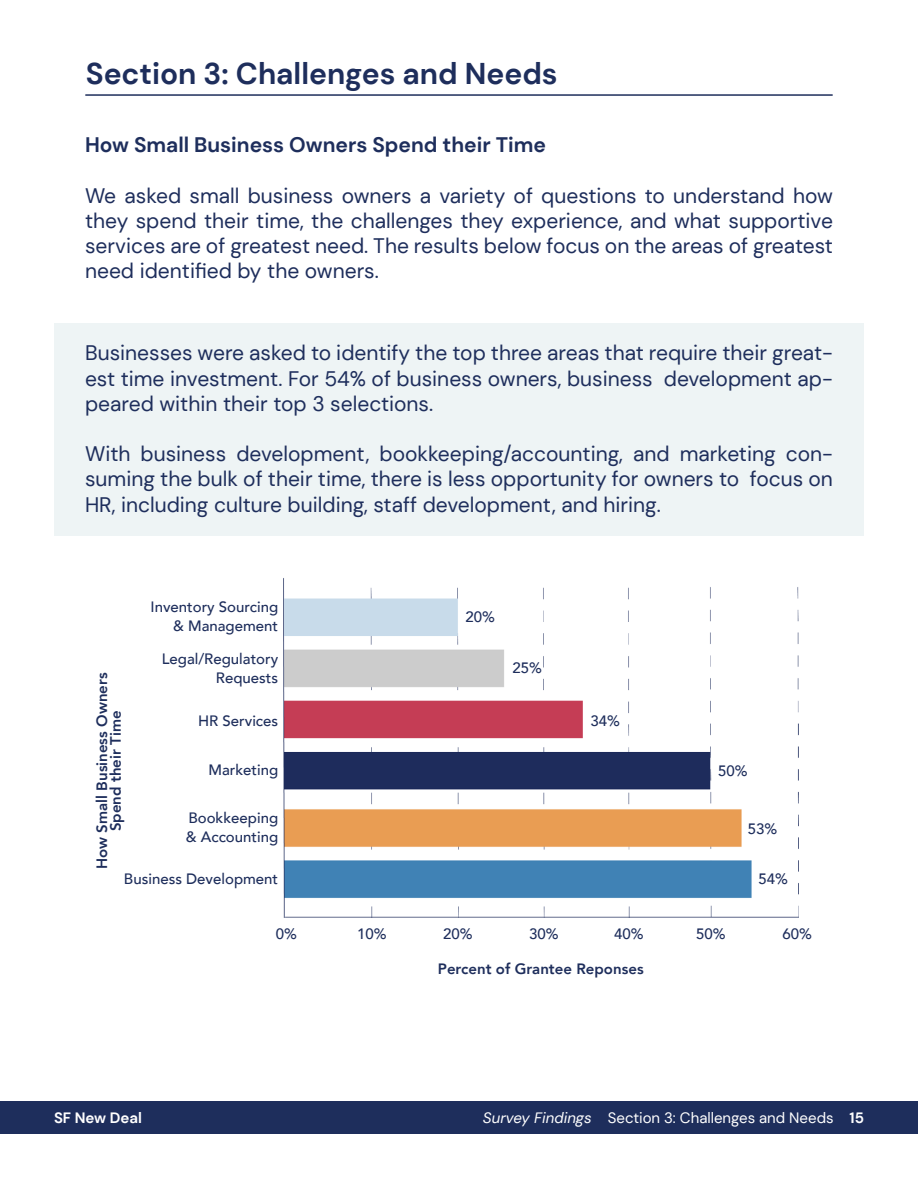
<style>
.page{position:relative;width:918px;height:1188px;background:#fff}
.page>*{position:absolute;margin:0;border:0;box-sizing:border-box;transform-origin:0 0}
.t1{font:700 30px "DM Sans";color:#1e2e5c}
.t2{font:21px/25.2px "DM Sans";color:#1e2e5c;text-align:justify}
.t3{font:700 21px "DM Sans";color:#1e2e5c}
.t4{font:500 15px/19.2px "Avenir";color:#1e2e5c;text-align:right}
.t5{font:800 15px/13.8px "Avenir";color:#1e2e5c;text-align:center}
.t6{font:15px "DM Sans";color:#fff}
.t7{font:700 15px "DM Sans";color:#fff}
.s1{font-style:italic}
.s2{font-weight:700}
</style>
<div class="page">
<div style="left:0;top:1102px;width:918px;height:32px;background:#1e2e5c"></div>
<hr style="left:86px;top:94px;width:746px;height:2px;background:#1e2e5c">
<div style="left:54px;top:323px;width:810px;height:212px;background:#eef4f5"></div>
<img style="left:284px;top:587px;width:514px;height:331px">
<h1 class="t1" style="left:86px;top:55px;width:473px">Section 3: Challenges and Needs</h1>
<p class="t3" style="left:85px;top:132px;width:462px">How Small Business Owners Spend their Time</p>
<p class="t2" style="left:85px;top:183px;width:749px">We asked small business owners a variety of questions to understand how they spend their time, the challenges they experience, and what supportive services are of greatest need. The results below focus on the areas of greatest need identified by the owners.</p>
<p class="t2" style="left:85px;top:340px;width:749px">Businesses were asked to identify the top three areas that require their great&shy;est time investment. For 54% of business owners, business development ap&shy;peared within their top 3 selections.</p>
<p class="t2" style="left:85px;top:441px;width:749px">With business development, bookkeeping/accounting, and marketing con&shy;suming the bulk of their time, there is less opportunity for owners to focus on HR, including culture building, staff development, and hiring.</p>
<p class="t5" style="left:95px;top:869px;width:198px;rotate:-90deg">How Small Business Owners<br>Spend their Time</p>
<p class="t4" style="left:151px;top:596px;width:129px">Inventory Sourcing &amp; Management</p>
<p class="t4" style="left:162px;top:648px;width:118px">Legal/Regulatory<br>Requests</p>
<p class="t4" style="left:198px;top:710px;width:82px">HR Services</p>
<p class="t4" style="left:208px;top:759px;width:71px">Marketing</p>
<p class="t4" style="left:186px;top:807px;width:94px;text-align:left">Bookkeeping &amp; Accounting</p>
<p class="t4" style="left:124px;top:869px;width:156px">Business Development</p>
<p class="t4" style="left:466px;top:606px;width:31px">20%</p>
<p class="t4" style="left:513px;top:657px;width:31px">25%</p>
<p class="t4" style="left:591px;top:710px;width:31px">34%</p>
<p class="t4" style="left:718px;top:761px;width:31px">50%</p>
<p class="t4" style="left:748px;top:819px;width:31px">53%</p>
<p class="t4" style="left:759px;top:869px;width:31px">54%</p>
<p class="t7" style="left:54px;top:1109px;width:90px">SF New Deal</p>
<p class="t4" style="left:276px;top:924px;width:23px">0%</p>
<p class="t4" style="left:357px;top:924px;width:31px">10%</p>
<p class="t4" style="left:443px;top:924px;width:31px">20%</p>
<p class="t4" style="left:529px;top:924px;width:31px">30%</p>
<p class="t4" style="left:614px;top:924px;width:31px">40%</p>
<p class="t4" style="left:696px;top:924px;width:31px">50%</p>
<p class="t4" style="left:782px;top:924px;width:31px">60%</p>
<p class="t5" style="left:438px;top:961px;width:207px">Percent of Grantee Reponses</p>
<p class="t6" style="left:483px;top:1109px;width:383px"><span class="s1">Survey Findings</span> Section 3: Challenges and Needs <span class="s2">15</span></p>
</div>
